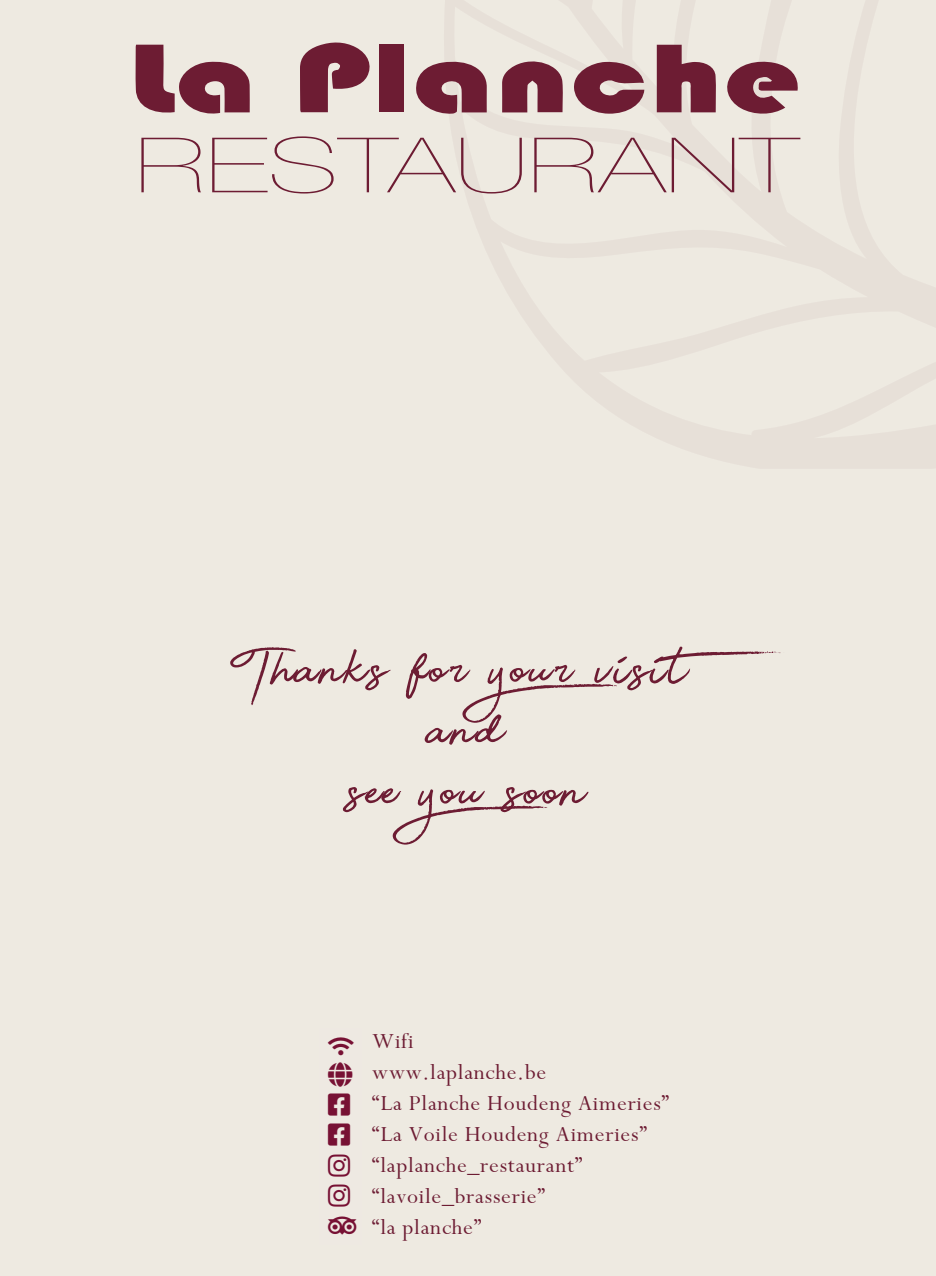
<style>
.page{position:relative;width:936px;height:1276px;background:#fff}
.page>*{position:absolute;margin:0;border:0;box-sizing:border-box;transform-origin:0 0}
.t1{font:75px "Beauty";letter-spacing:.03em;color:#6d1c33}
.t2{font:25.2px/30.2px "Perpetua";color:#771134}
.t3{font:24px/30.9px "Perpetua";letter-spacing:.03em;color:#6d1c33}
</style>
<div class="page">
<div style="left:0;top:0;width:935px;height:1276px;background:#eeeae1"></div>
<svg style="left:300px;top:42px;width:70px;height:70px"></svg>
<svg style="left:656px;top:45px;width:60px;height:67px"></svg>
<svg style="left:416px;top:61px;width:71px;height:53px"></svg>
<svg style="left:574px;top:61px;width:70px;height:53px"></svg>
<svg style="left:502px;top:61px;width:61px;height:51px"></svg>
<svg style="left:727px;top:61px;width:71px;height:53px"></svg>
<svg style="left:135px;top:45px;width:115px;height:69px"></svg>
<div style="left:379px;top:45px;width:25px;height:67px;background:#6d1c33"></div>
<svg style="left:141px;top:138px;width:60px;height:54px"></svg>
<svg style="left:212px;top:136px;width:310px;height:57px"></svg>
<svg style="left:534px;top:138px;width:266px;height:54px"></svg>
<h1 class="t1" style="left:247px;top:640px;width:550px">Thanks for your visit</h1>
<h1 class="t1" style="left:430px;top:701px;width:77px">and</h1>
<h1 class="t1" style="left:349px;top:762px;width:240px">see you soon</h1>
<p class="t3" style="left:372px;top:1025px;width:298px">Wifi<br>www.laplanche.be<br>“La Planche Houdeng Aimeries” “La Voile Houdeng Aimeries” “laplanche_restaurant” “lavoile_brasserie”<br>“la planche”</p>
<p class="t2" style="left:366px;top:1062px;width:294px">www.laplanche.be<br>“La Planche Houdeng Aimeries” “La Voile Houdeng Aimeries” “laplanche_restaurant” “lavoile_brasserie”<br>“la planche”</p>
</div>
